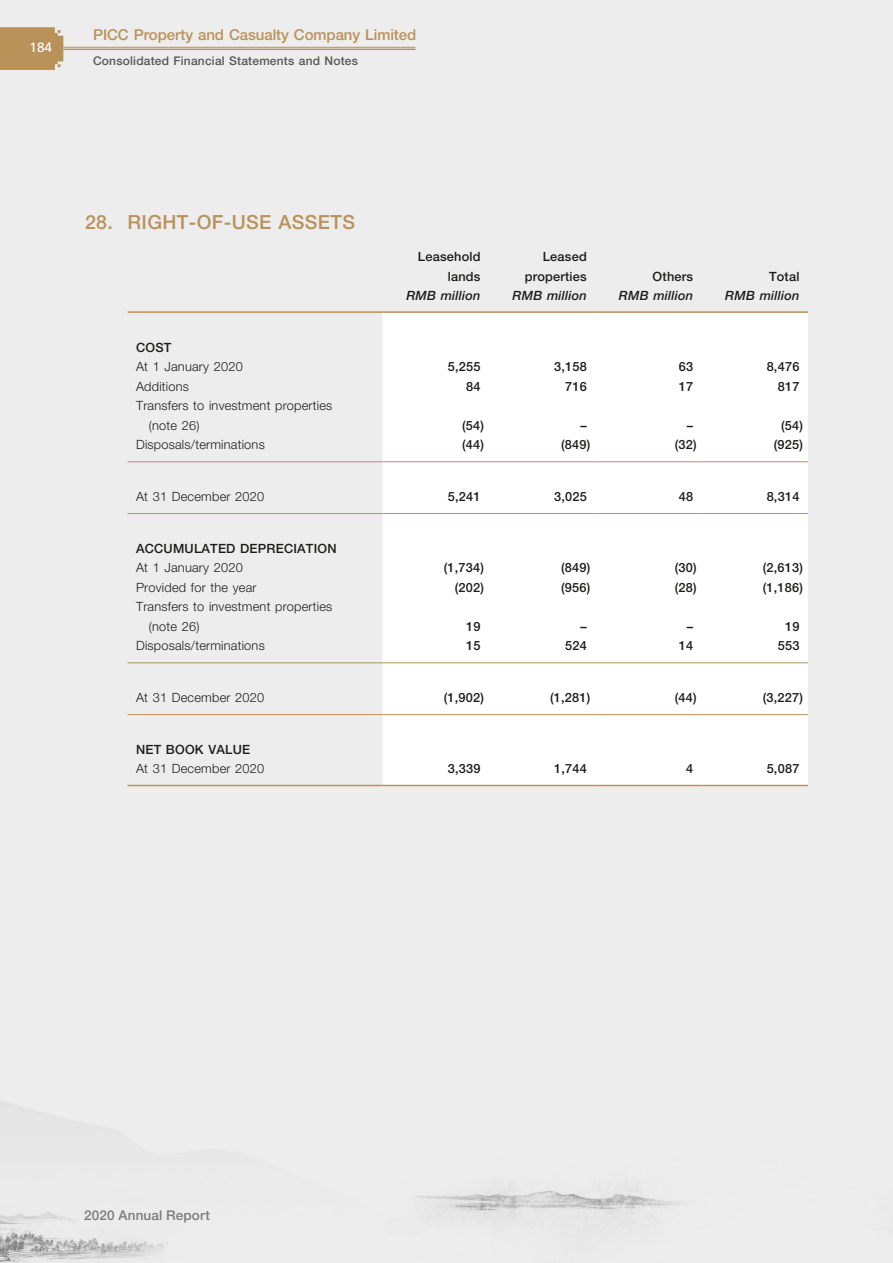
<style>
.page{position:relative;width:893px;height:1263px;background:#fff}
.page>*{position:absolute;margin:0;border:0;box-sizing:border-box;transform-origin:0 0}
.t1{font:500 19.5px "Helvetica Neue LT Std";letter-spacing:.015em;color:#b9925a}
.t2{font:500 15px "Helvetica Neue LT Std";letter-spacing:-.005em;color:#b9925a}
.t3{font:500 13.5px "Helvetica Neue LT Std";letter-spacing:.01em;color:#7c7b7b}
.t4{font:13.5px "Frutiger LT Std";color:#fff}
.t5{font:500 12.75px/19.5px "Helvetica Neue LT Std";letter-spacing:.015em;color:#1c1c1b;text-align:right}
.t6{font:300 12.75px/19.5px "Helvetica Neue LT Std";letter-spacing:.015em;color:#1c1c1b}
.t7{font:italic 500 12.75px "Helvetica Neue LT Std";letter-spacing:.015em;color:#1c1c1b}
.t8{font:500 12px "Helvetica Neue LT Std";letter-spacing:.015em;color:#575756}
</style>
<div class="page">
<div style="left:0;top:0;width:892px;height:1263px;background:#ededed"></div>
<svg style="left:0;top:27px;width:63px;height:43px;background:#bb9660"></svg>
<hr style="left:63px;top:47px;width:352px;height:1px;background:#b9925a">
<hr style="left:63px;top:49px;width:352px;height:1px;background:#b9925a">
<div style="left:383px;top:313px;width:425px;height:472px;background:#fff"></div>
<hr style="left:128px;top:311px;width:255px;height:2px;background:#b9925a">
<hr style="left:383px;top:311px;width:106px;height:2px;background:#b9925a">
<hr style="left:489px;top:311px;width:106px;height:2px;background:#b9925a">
<hr style="left:595px;top:311px;width:107px;height:2px;background:#b9925a">
<hr style="left:702px;top:311px;width:106px;height:2px;background:#b9925a">
<hr style="left:128px;top:461px;width:255px;height:1px;background:#b9925a">
<hr style="left:383px;top:461px;width:106px;height:1px;background:#b9925a">
<hr style="left:489px;top:461px;width:106px;height:1px;background:#b9925a">
<hr style="left:595px;top:461px;width:107px;height:1px;background:#b9925a">
<hr style="left:702px;top:461px;width:106px;height:1px;background:#b9925a">
<hr style="left:128px;top:513px;width:255px;height:1px;background:#b9925a">
<hr style="left:383px;top:513px;width:106px;height:1px;background:#b9925a">
<hr style="left:489px;top:513px;width:106px;height:1px;background:#b9925a">
<hr style="left:595px;top:513px;width:107px;height:1px;background:#b9925a">
<hr style="left:702px;top:513px;width:106px;height:1px;background:#b9925a">
<hr style="left:128px;top:662px;width:255px;height:1px;background:#b9925a">
<hr style="left:383px;top:662px;width:106px;height:1px;background:#b9925a">
<hr style="left:489px;top:662px;width:106px;height:1px;background:#b9925a">
<hr style="left:595px;top:662px;width:107px;height:1px;background:#b9925a">
<hr style="left:702px;top:662px;width:106px;height:1px;background:#b9925a">
<hr style="left:128px;top:714px;width:255px;height:1px;background:#b9925a">
<hr style="left:383px;top:714px;width:106px;height:1px;background:#b9925a">
<hr style="left:489px;top:714px;width:106px;height:1px;background:#b9925a">
<hr style="left:595px;top:714px;width:107px;height:1px;background:#b9925a">
<hr style="left:702px;top:714px;width:106px;height:1px;background:#b9925a">
<hr style="left:128px;top:785px;width:255px;height:1px;background:#b9925a">
<hr style="left:383px;top:785px;width:106px;height:1px;background:#b9925a">
<hr style="left:489px;top:785px;width:106px;height:1px;background:#b9925a">
<hr style="left:595px;top:785px;width:107px;height:1px;background:#b9925a">
<hr style="left:702px;top:785px;width:106px;height:1px;background:#b9925a">
<p class="t4" style="left:30px;top:40px;width:24px">184</p>
<p class="t2" style="left:93px;top:25px;width:325px">PICC Property and Casualty Company Limited</p>
<p class="t8" style="left:93px;top:54px;width:266px">Consolidated Financial Statements and Notes</p>
<h1 class="t1" style="left:85px;top:210px;width:271px">28. RIGHT-OF-USE ASSETS</h1>
<p class="t5" style="left:418px;top:247px;width:64px">Leasehold lands</p>
<p class="t5" style="left:525px;top:247px;width:64px">Leased properties</p>
<p class="t5" style="left:653px;top:266px;width:42px">Others</p>
<p class="t5" style="left:769px;top:266px;width:32px">Total</p>
<p class="t7" style="left:406px;top:288px;width:76px">RMB million</p>
<p class="t7" style="left:513px;top:288px;width:76px">RMB million</p>
<p class="t7" style="left:619px;top:288px;width:76px">RMB million</p>
<p class="t7" style="left:725px;top:288px;width:76px">RMB million</p>
<p class="t5" style="left:136px;top:337px;width:37px">COST</p>
<p class="t6" style="left:136px;top:357px;width:108px">At 1 January 2020</p>
<p class="t5" style="left:448px;top:357px;width:34px">5,255</p>
<p class="t5" style="left:554px;top:357px;width:34px">3,158</p>
<p class="t5" style="left:679px;top:357px;width:16px">63</p>
<p class="t5" style="left:767px;top:357px;width:34px">8,476</p>
<p class="t6" style="left:136px;top:376px;width:54px">Additions</p>
<p class="t5" style="left:466px;top:376px;width:16px">84</p>
<p class="t5" style="left:565px;top:376px;width:23px">716</p>
<p class="t5" style="left:679px;top:376px;width:16px">17</p>
<p class="t5" style="left:778px;top:376px;width:23px">817</p>
<p class="t6" style="left:149px;top:396px;width:185px;text-indent:-13px">Transfers to investment properties (note 26)</p>
<p class="t5" style="left:462px;top:415px;width:23px">(54)</p>
<p class="t5" style="left:580px;top:415px;width:8px">–</p>
<p class="t5" style="left:687px;top:415px;width:8px">–</p>
<p class="t5" style="left:781px;top:415px;width:23px">(54)</p>
<p class="t6" style="left:136px;top:435px;width:130px">Disposals/terminations</p>
<p class="t5" style="left:462px;top:435px;width:23px">(44)</p>
<p class="t5" style="left:561px;top:435px;width:31px">(849)</p>
<p class="t5" style="left:675px;top:435px;width:23px">(32)</p>
<p class="t5" style="left:774px;top:435px;width:31px">(925)</p>
<p class="t6" style="left:136px;top:487px;width:130px">At 31 December 2020</p>
<p class="t5" style="left:448px;top:487px;width:34px">5,241</p>
<p class="t5" style="left:554px;top:487px;width:34px">3,025</p>
<p class="t5" style="left:679px;top:487px;width:16px">48</p>
<p class="t5" style="left:767px;top:487px;width:34px">8,314</p>
<p class="t5" style="left:136px;top:538px;width:202px">ACCUMULATED DEPRECIATION</p>
<p class="t6" style="left:136px;top:558px;width:108px">At 1 January 2020</p>
<p class="t5" style="left:444px;top:558px;width:42px">(1,734)</p>
<p class="t5" style="left:561px;top:558px;width:31px">(849)</p>
<p class="t5" style="left:675px;top:558px;width:23px">(30)</p>
<p class="t5" style="left:763px;top:558px;width:42px">(2,613)</p>
<p class="t6" style="left:136px;top:577px;width:122px">Provided for the year</p>
<p class="t5" style="left:455px;top:577px;width:31px">(202)</p>
<p class="t5" style="left:561px;top:577px;width:31px">(956)</p>
<p class="t5" style="left:675px;top:577px;width:23px">(28)</p>
<p class="t5" style="left:763px;top:577px;width:42px">(1,186)</p>
<p class="t6" style="left:149px;top:597px;width:185px;text-indent:-13px">Transfers to investment properties (note 26)</p>
<p class="t5" style="left:466px;top:616px;width:16px">19</p>
<p class="t5" style="left:580px;top:616px;width:8px">–</p>
<p class="t5" style="left:687px;top:616px;width:8px">–</p>
<p class="t5" style="left:785px;top:616px;width:16px">19</p>
<p class="t6" style="left:136px;top:636px;width:130px">Disposals/terminations</p>
<p class="t5" style="left:466px;top:636px;width:16px">15</p>
<p class="t5" style="left:565px;top:636px;width:23px">524</p>
<p class="t5" style="left:679px;top:636px;width:16px">14</p>
<p class="t5" style="left:778px;top:636px;width:23px">553</p>
<p class="t6" style="left:136px;top:688px;width:130px">At 31 December 2020</p>
<p class="t5" style="left:444px;top:688px;width:42px">(1,902)</p>
<p class="t5" style="left:550px;top:688px;width:42px">(1,281)</p>
<p class="t5" style="left:675px;top:688px;width:23px">(44)</p>
<p class="t5" style="left:763px;top:688px;width:42px">(3,227)</p>
<p class="t5" style="left:136px;top:739px;width:116px">NET BOOK VALUE</p>
<p class="t6" style="left:136px;top:759px;width:130px">At 31 December 2020</p>
<p class="t5" style="left:448px;top:759px;width:34px">3,339</p>
<p class="t5" style="left:554px;top:759px;width:34px">1,744</p>
<p class="t5" style="left:686px;top:759px;width:9px">4</p>
<p class="t5" style="left:767px;top:759px;width:34px">5,087</p>
<p class="t3" style="left:84px;top:1207px;width:127px">2020 Annual Report</p>
</div>
